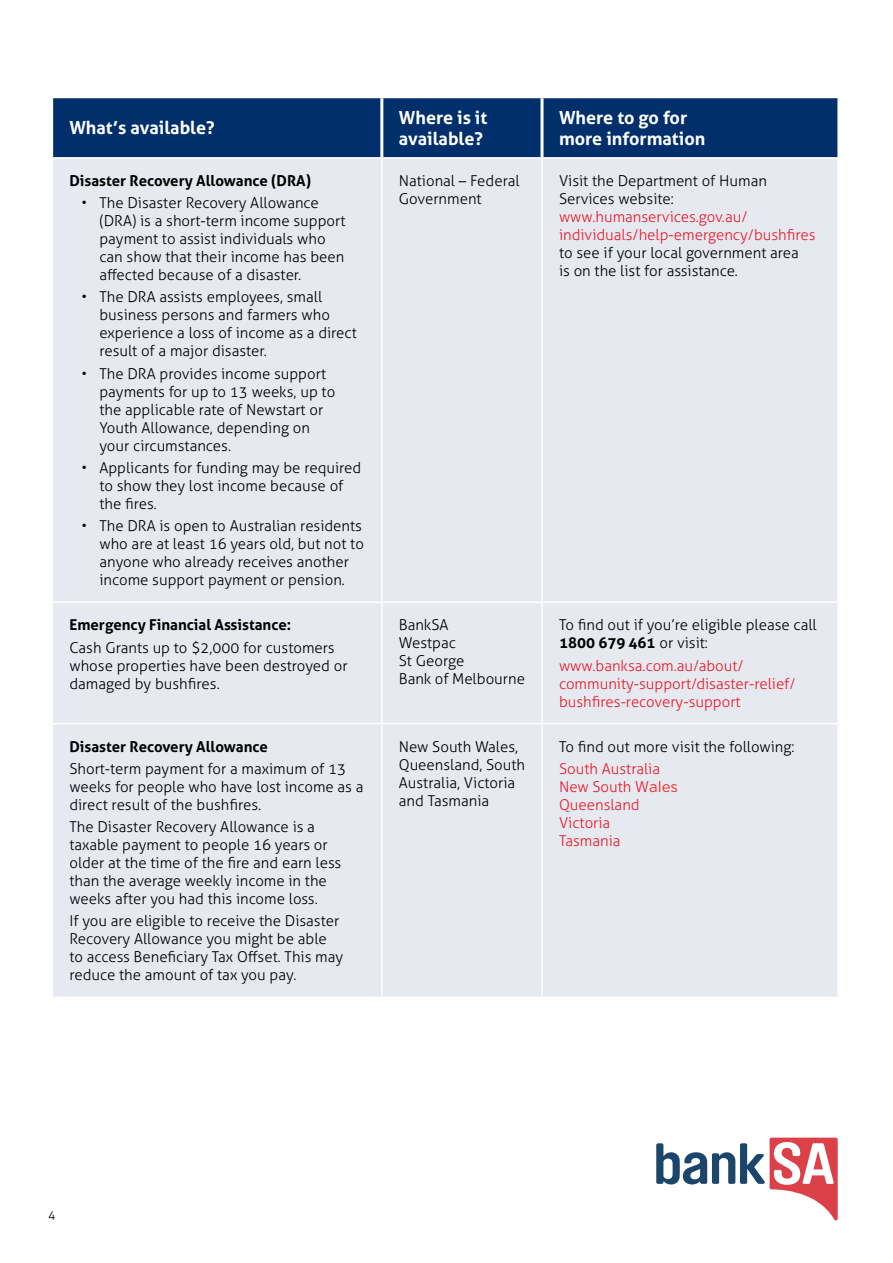
<style>
.page{position:relative;width:893px;height:1263px;background:#fff}
.page>*{position:absolute;margin:0;border:0;box-sizing:border-box;transform-origin:0 0}
.t1{font:700 18px/21.6px "Aller";color:#fff}
.t2{font:300 15px/18px "Aller";color:#000}
.t3{font:300 15px/18px "Aller";color:#e91b2b}
.t4{font:700 15px "Aller";color:#000}
.t5{font:300 12px "Aller";color:#000}
.s1{font-weight:700}
.s2{font-family:"Gotham";font-weight:400;color:#ee3124}
</style>
<div class="page">
<div style="left:53px;top:98px;width:784px;height:59px;background:#002f6c"></div>
<div style="left:53px;top:159px;width:784px;height:838px;background:#e6eaf0"></div>
<hr style="left:381px;top:159px;width:2px;height:442px;background:#fff">
<hr style="left:541px;top:159px;width:2px;height:442px;background:#fff">
<hr style="left:381px;top:603px;width:2px;height:120px;background:#fff">
<hr style="left:542px;top:601px;width:297px;height:2px;background:#fff">
<hr style="left:541px;top:603px;width:2px;height:120px;background:#fff">
<hr style="left:52px;top:723px;width:330px;height:1px;background:#fff">
<hr style="left:382px;top:723px;width:160px;height:1px;background:#fff">
<hr style="left:381px;top:724px;width:2px;height:273px;background:#fff">
<hr style="left:542px;top:723px;width:297px;height:1px;background:#fff">
<hr style="left:541px;top:724px;width:2px;height:273px;background:#fff">
<hr style="left:52px;top:601px;width:330px;height:2px;background:#fff">
<hr style="left:382px;top:601px;width:160px;height:2px;background:#fff">
<hr style="left:380px;top:98px;width:3px;height:59px;background:#fff">
<hr style="left:540px;top:98px;width:3px;height:59px;background:#fff">
<svg style="left:656px;top:1138px;width:182px;height:82px"></svg>
<p class="t1" style="left:69px;top:117px;width:147px">What’s available?</p>
<p class="t1" style="left:399px;top:106px;width:90px">Where is it available?</p>
<p class="t1" style="left:559px;top:106px;width:148px">Where to go for more information</p>
<p class="t4" style="left:69px;top:171px;width:243px">Disaster Recovery Allowance (DRA)</p>
<p class="t2" style="left:99px;top:194px;width:248px;text-indent:-18px">• The Disaster Recovery Allowance (DRA) is a short-term income support payment to assist individuals who can show that their income has been affected because of a disaster.</p>
<p class="t2" style="left:99px;top:288px;width:259px;text-indent:-18px">• The DRA assists employees, small business persons and farmers who experience a loss of income as a direct result of a major disaster.</p>
<p class="t2" style="left:99px;top:364px;width:237px;text-indent:-18px">• The DRA provides income support payments for up to 13 weeks, up to the applicable rate of Newstart or<br>Youth Allowance, depending on your circumstances.</p>
<p class="t2" style="left:99px;top:459px;width:263px;text-indent:-18px">• Applicants for funding may be required to show they lost income because of the fires.</p>
<p class="t2" style="left:99px;top:517px;width:266px;text-indent:-18px">• The DRA is open to Australian residents who are at least 16 years old, but not to anyone who already receives another income support payment or pension.</p>
<p class="t2" style="left:399px;top:172px;width:122px">National – Federal<br>Government</p>
<p class="t2" style="left:559px;top:172px;width:209px">Visit the Department of Human<br>Services website:</p>
<p class="t3" style="left:559px;top:208px;width:258px">www.humanservices.gov.au/ individuals/help-emergency/bushfires</p>
<p class="t2" style="left:559px;top:244px;width:241px">to see if your local government area is on the list for assistance.</p>
<p class="t4" style="left:69px;top:616px;width:223px">Emergency Financial Assistance:</p>
<p class="t2" style="left:69px;top:638px;width:280px">Cash Grants up to $2,000 for customers whose properties have been destroyed or damaged by bushfires.</p>
<p class="t4" style="left:69px;top:737px;width:200px">Disaster Recovery Allowance</p>
<p class="t2" style="left:69px;top:759px;width:296px">Short-term payment for a maximum of 13 weeks for people who have lost income as a direct result of the bushfires.</p>
<p class="t2" style="left:69px;top:818px;width:273px">The Disaster Recovery Allowance is a taxable payment to people 16 years or older at the time of the fire and earn less than the average weekly income in the weeks after you had this income loss.</p>
<p class="t2" style="left:69px;top:912px;width:275px">If you are eligible to receive the Disaster Recovery Allowance you might be able to access Beneficiary Tax Offset. This may reduce the amount of tax you pay.</p>
<p class="t2" style="left:399px;top:616px;width:128px">BankSA<br>Westpac<br>St George<br>Bank of Melbourne</p>
<p class="t2" style="left:559px;top:616px;width:259px">To find out if you’re eligible please call<br><span class="s1">1800 679 461</span> or visit:</p>
<p class="t3" style="left:559px;top:656px;width:238px">www.banksa.com.au/about/ community-support/disaster-relief/ bushfires-recovery-support</p>
<p class="t2" style="left:399px;top:737px;width:128px">New South Wales,<br>Queensland, South<br>Australia, Victoria and Tasmania</p>
<p class="t2" style="left:559px;top:737px;width:237px">To find out more visit the following:</p>
<p class="t3" style="left:559px;top:759px;width:120px">South Australia<br>New South W<span class="s2">ales<br></span>Queensland<br>Victoria<br>Tasmania</p>
<p class="t5" style="left:48px;top:1207px;width:9px">4</p>
</div>
